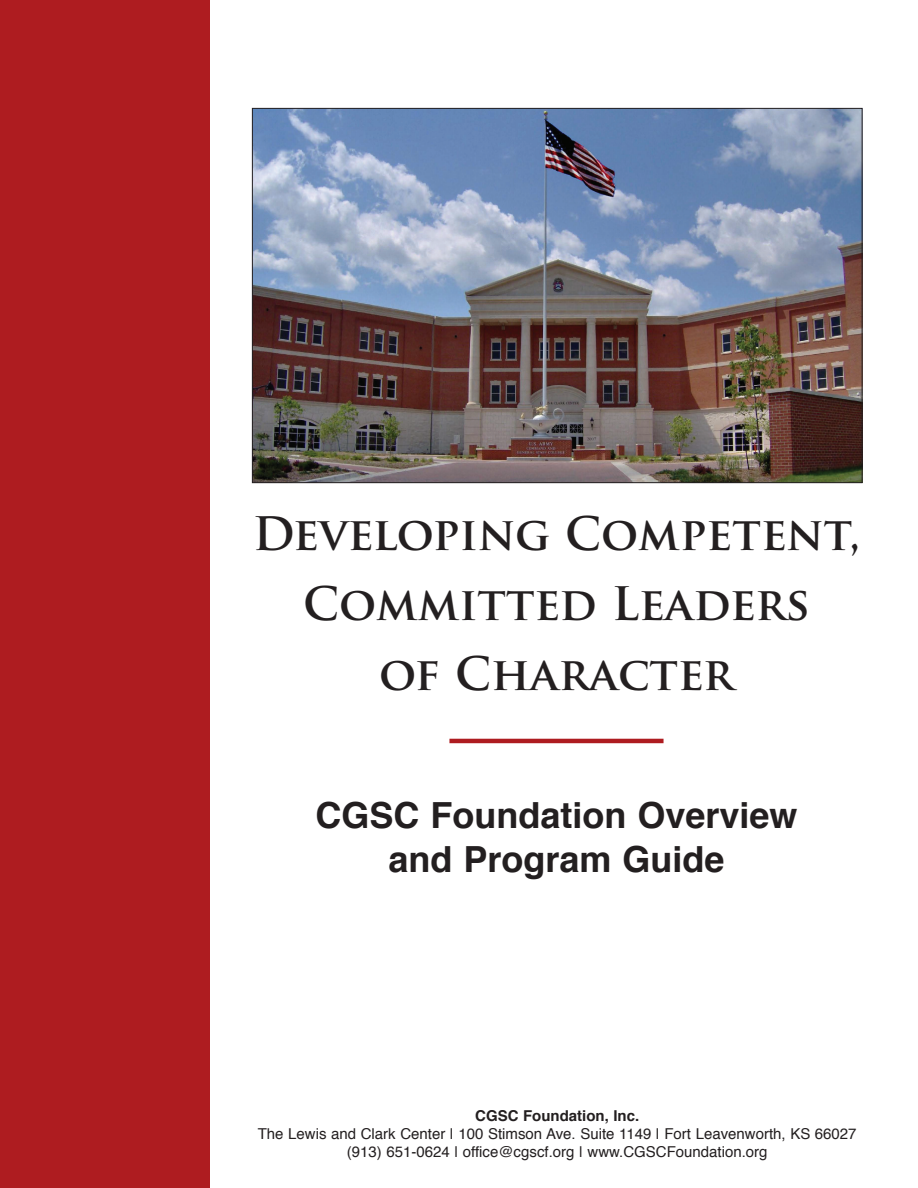
<style>
.page{position:relative;width:918px;height:1188px;background:#fff}
.page>*{position:absolute;margin:0;border:0;box-sizing:border-box;transform-origin:0 0}
.t1{font:700 45px/70.1px "Trajan Pro";color:#231f20;text-align:center}
.t2{font:700 36px/43.2px "Helvetica";color:#231f20;text-align:center}
.t3{font:15px "Helvetica";color:#231f20}
.t4{font:700 15px "Helvetica";color:#231f20}
</style>
<div class="page">
<img style="left:254px;top:110px;width:606px;height:371px">
<div style="left:0;top:0;width:209px;height:1188px;background:#ae1c20"></div>
<hr style="left:449px;top:739px;width:215px;height:4px;background:#ae1c20">
<p class="t1" style="left:253px;top:499px;width:609px">Developing Competent,<br>Committed Leaders<br>of Character</p>
<p class="t2" style="left:315px;top:795px;width:484px">CGSC Foundation Overview and Program Guide</p>
<p class="t4" style="left:475px;top:1104px;width:166px">CGSC Foundation, Inc.</p>
<p class="t3" style="left:258px;top:1122px;width:600px">The Lewis and Clark Center | 100 Stimson Ave. Suite 1149 | Fort Leavenworth, KS 66027</p>
<p class="t3" style="left:347px;top:1140px;width:422px">(913) 651-0624 | office@cgscf.org | www.CGSCFoundation.org</p>
</div>
